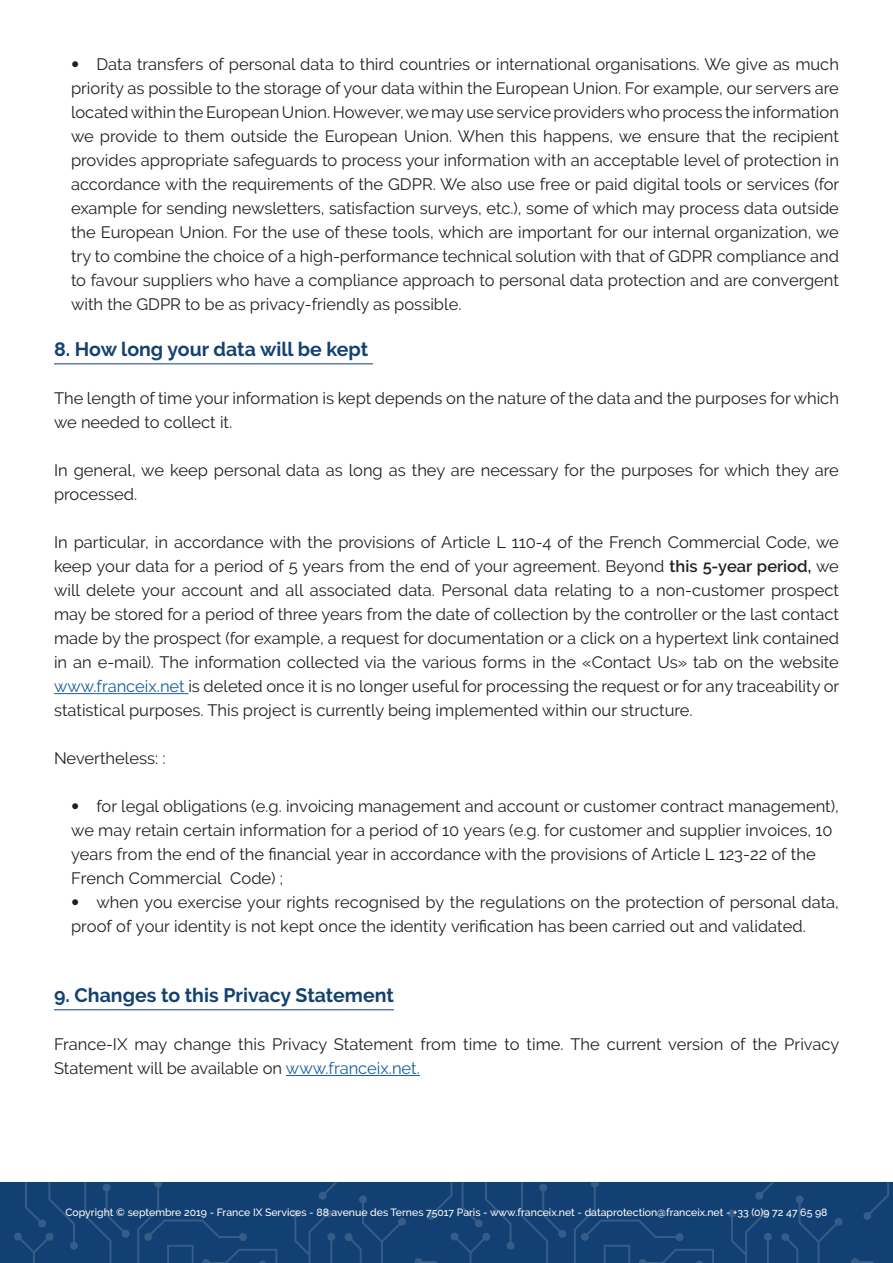
<style>
.page{position:relative;width:893px;height:1263px;background:#fff}
.page>*{position:absolute;margin:0;border:0;box-sizing:border-box;transform-origin:0 0}
.Les_titres{font:700 19.5px "Raleway";color:#134172}
.t1{font:16.5px/24px "Raleway";color:#231f20}
.t2{font:500 10.5px "Raleway";color:#fff}
.s1{font-family:"Avenir"}
.s2{font-weight:600}
.s3{color:#175d9e}
</style>
<div class="page">
<div style="left:0;top:1182px;width:893px;height:81px;background:#124073"></div>
<svg style="left:319px;top:1182px;width:18px;height:18px"></svg>
<svg style="left:345px;top:1195px;width:61px;height:68px"></svg>
<svg style="left:291px;top:1209px;width:44px;height:54px"></svg>
<svg style="left:137px;top:1182px;width:140px;height:81px"></svg>
<svg style="left:84px;top:1182px;width:46px;height:81px"></svg>
<svg style="left:14px;top:1182px;width:64px;height:81px"></svg>
<svg style="left:755px;top:1182px;width:19px;height:18px"></svg>
<svg style="left:863px;top:1182px;width:26px;height:38px"></svg>
<svg style="left:851px;top:1258px;width:23px;height:5px"></svg>
<svg style="left:781px;top:1195px;width:62px;height:68px"></svg>
<svg style="left:728px;top:1209px;width:44px;height:54px"></svg>
<svg style="left:574px;top:1182px;width:140px;height:81px"></svg>
<svg style="left:521px;top:1182px;width:45px;height:81px"></svg>
<svg style="left:414px;top:1182px;width:100px;height:81px"></svg>
<hr style="left:54px;top:363px;width:319px;height:1px;background:#134172">
<hr style="left:54px;top:693px;width:134px;height:1px;background:#175d9e">
<hr style="left:54px;top:1009px;width:340px;height:1px;background:#134172">
<hr style="left:286px;top:1075px;width:134px;height:1px;background:#175d9e">
<p class="t1" style="left:71px;top:52px;width:770px;text-align:justify"><span class="s1">•</span> Data transfers of personal data to third countries or international organisations. We give as much priority as possible to the storage of your data within the European Union. For example, our servers are located within the European Union. However, we may use service providers who process the information we provide to them outside the European Union. When this happens, we ensure that the recipient provides appropriate safeguards to process your information with an acceptable level of protection in accordance with the requirements of the GDPR. We also use free or paid digital tools or services (for example for sending newsletters, satisfaction surveys, etc.), some of which may process data outside the European Union. For the use of these tools, which are important for our internal organization, we try to combine the choice of a high-performance technical solution with that of GDPR compliance and to favour suppliers who have a compliance approach to personal data protection and are convergent with the GDPR to be as privacy-friendly as possible.</p>
<p class="Les_titres" style="left:54px;top:338px;width:316px">8. How long your data will be kept</p>
<p class="t1" style="left:54px;top:386px;width:786px">The length of time your information is kept depends on the nature of the data and the purposes for which we needed to collect it.</p>
<p class="t1" style="left:54px;top:458px;width:786px">In general, we keep personal data as long as they are necessary for the purposes for which they are processed.</p>
<p class="t1" style="left:54px;top:530px;width:787px;text-align:justify">In particular, in accordance with the provisions of Article L 110-4 of the French Commercial Code, we keep your data for a period of 5 years from the end of your agreement. Beyond <span class="s2">this 5-year period,</span> we will delete your account and all associated data. Personal data relating to a non-customer prospect may be stored for a period of three years from the date of collection by the controller or the last contact made by the prospect (for example, a request for documentation or a click on a hypertext link contained in an e-mail). The information collected via the various forms in the «Contact Us» tab on the website <span class="s3">www.franceix.net</span> is deleted once it is no longer useful for processing the request or for any traceability or statistical purposes. This project is currently being implemented within our structure.</p>
<p class="t1" style="left:54px;top:746px;width:113px">Nevertheless: :</p>
<p class="t1" style="left:71px;top:794px;width:769px"><span class="s1">•</span> for legal obligations (e.g. invoicing management and account or customer contract management), we may retain certain information for a period of 10 years (e.g. for customer and supplier invoices, 10 years from the end of the financial year in accordance with the provisions of Article L 123-22 of the French Commercial Code) ;</p>
<p class="t1" style="left:71px;top:890px;width:769px"><span class="s1">•</span> when you exercise your rights recognised by the regulations on the protection of personal data, proof of your identity is not kept once the identity verification has been carried out and validated.</p>
<p class="Les_titres" style="left:54px;top:984px;width:341px">9. Changes to this Privacy Statement</p>
<p class="t1" style="left:54px;top:1032px;width:787px">France-IX may change this Privacy Statement from time to time. The current version of the Privacy<br>Statement will be available on <span class="s3">www.franceix.net.</span></p>
<p class="t2" style="left:65px;top:1206px;width:764px">Copyright © septembre 2019 - France IX Services - 88 avenue des Ternes 75017 Paris - www.franceix.net - dataprotection@franceix.net - +33 (0)9 72 47 65 98</p>
</div>
